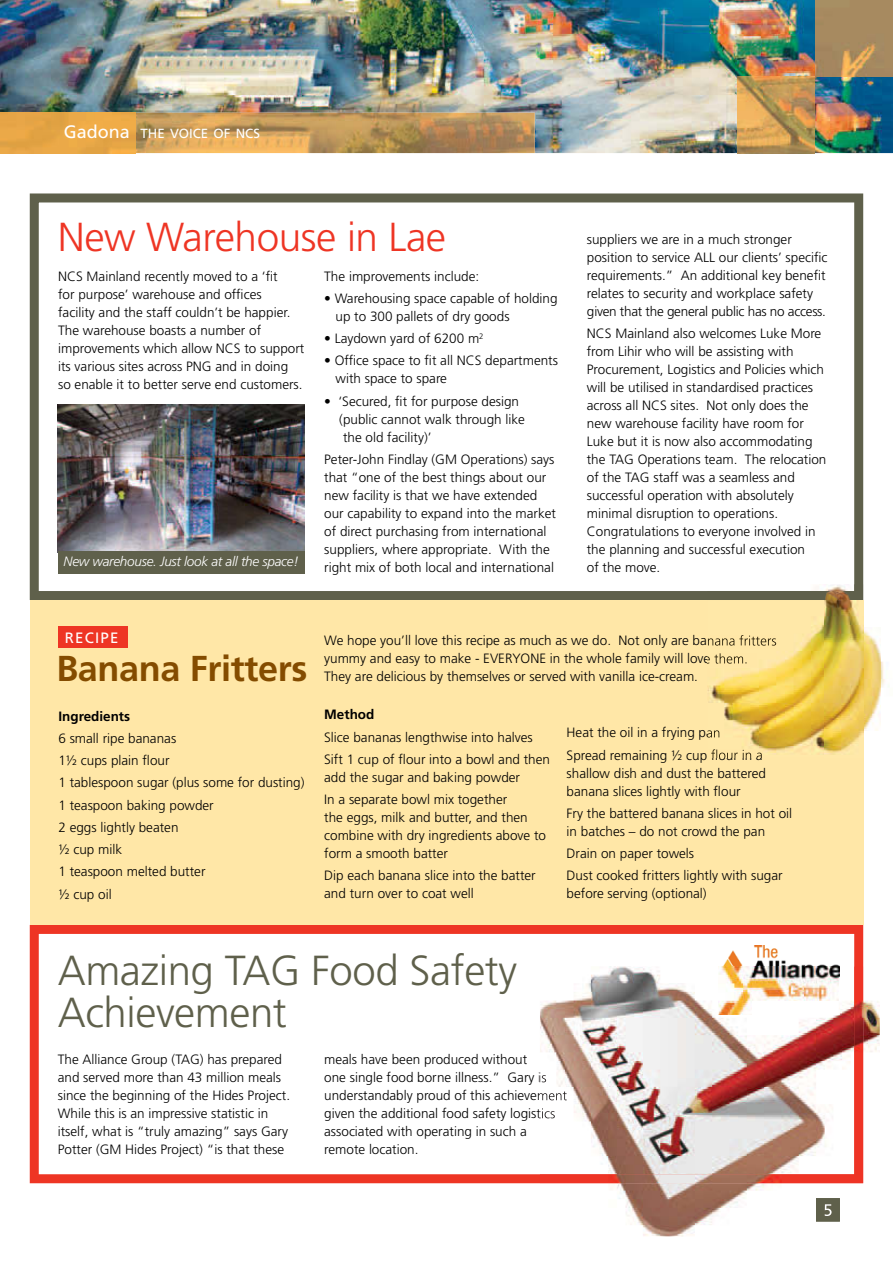
<style>
.page{position:relative;width:893px;height:1263px;background:#fff}
.page>*{position:absolute;margin:0;border:0;box-sizing:border-box;transform-origin:0 0}
.t1{font:300 42px/42px "Frutiger LT Std";letter-spacing:-.01em;color:#5f604b}
.t2{font:300 40.5px "Frutiger LT Std";letter-spacing:-.01em;color:#ee3524}
.t3{font:700 36px "Frutiger LT Std";letter-spacing:-.01em;color:#844c00}
.t4{font:15px "Frutiger LT Std";letter-spacing:.08em;color:#fff}
.t5{font:300 13.5px/18px "Frutiger LT Std";color:#000}
.t6{font:italic 300 13.5px "Frutiger LT Std";letter-spacing:-.02em;color:#fff}
.t7{font:700 13.5px "Frutiger LT Std";color:#000}
.t8{font:13.2px "Frutiger LT Std";color:#fff}
.s1{font-size:18px}
</style>
<div class="page">
<img style="left:0;top:0;width:893px;height:153px">
<img style="left:816px;top:0;width:77px;height:77px">
<img style="left:738px;top:77px;width:76px;height:76px">
<img style="left:136px;top:113px;width:399px;height:40px">
<img style="left:0;top:113px;width:136px;height:40px">
<svg style="left:30px;top:925px;width:833px;height:258px"></svg>
<img style="left:540px;top:966px;width:340px;height:270px">
<img style="left:816px;top:1198px;width:24px;height:23px">
<svg style="left:825px;top:1204px;width:7px;height:12px"></svg>
<img style="left:540px;top:966px;width:323px;height:217px">
<svg style="left:540px;top:1072px;width:7px;height:13px"></svg>
<img style="left:540px;top:1090px;width:27px;height:13px">
<img style="left:540px;top:1108px;width:15px;height:13px">
<svg style="left:30px;top:193px;width:833px;height:407px"></svg>
<img style="left:58px;top:405px;width:246px;height:146px">
<div style="left:58px;top:551px;width:246px;height:23px;background:#5f604b"></div>
<div style="left:30px;top:600px;width:833px;height:325px;background:#ffe7a7"></div>
<div style="left:58px;top:626px;width:70px;height:22px;background:#ee3524"></div>
<img style="left:863px;top:584px;width:1px;height:43px">
<img style="left:863px;top:627px;width:22px;height:130px">
<img style="left:707px;top:584px;width:156px;height:171px">
<img style="left:707px;top:635px;width:70px;height:13px">
<img style="left:707px;top:653px;width:49px;height:13px">
<svg style="left:707px;top:727px;width:12px;height:13px"></svg>
<img style="left:707px;top:749px;width:56px;height:8px">
<p class="t8" style="left:64px;top:126px;width:198px"><span class="s1">Gadona</span> THE VOICE OF NCS</p>
<h2 class="t2" style="left:58px;top:214px;width:390px">New Warehouse in Lae</h2>
<p class="t5" style="left:324px;top:267px;width:157px">The improvements include:</p>
<p class="t5" style="left:335px;top:289px;width:224px;text-indent:-11px">• Warehousing space capable of holding up to 300 pallets of dry goods</p>
<p class="t5" style="left:324px;top:330px;width:161px">• Laydown yard of 6200 m<sup>2</sup></p>
<p class="t5" style="left:335px;top:352px;width:224px;text-indent:-11px">• Office space to fit all NCS departments with space to spare</p>
<p class="t5" style="left:339px;top:392px;width:187px;text-indent:-15px">• ‘Secured, fit for purpose design (public cannot walk through like the old facility)’</p>
<p class="t5" style="left:324px;top:450px;width:233px">Peter-John Findlay (GM Operations) says that “one of the best things about our new facility is that we have extended our capability to expand into the market of direct purchasing from international suppliers, where appropriate. With the right mix of both local and international</p>
<p class="t5" style="left:58px;top:267px;width:248px">NCS Mainland recently moved to a ‘fit<br>for purpose’ warehouse and offices<br>facility and the staff couldn’t be happier.<br>The warehouse boasts a number of improvements which allow NCS to support its various sites across PNG and in doing<br>so enable it to better serve end customers.</p>
<p class="t6" style="left:64px;top:554px;width:236px">New warehouse. Just look at all the space!</p>
<p class="t5" style="left:587px;top:230px;width:242px">suppliers we are in a much stronger position to service ALL our clients’ specific requirements.” An additional key benefit relates to security and workplace safety given that the general public has no access.</p>
<p class="t5" style="left:587px;top:324px;width:241px">NCS Mainland also welcomes Luke More from Lihir who will be assisting with Procurement, Logistics and Policies which will be utilised in standardised practices across all NCS sites. Not only does the new warehouse facility have room for Luke but it is now also accommodating the TAG Operations team. The relocation of the TAG staff was a seamless and successful operation with absolutely minimal disruption to operations.<br>Congratulations to everyone involved in the planning and successful execution<br>of the move.</p>
<p class="t4" style="left:65px;top:629px;width:55px">RECIPE</p>
<h3 class="t3" style="left:56px;top:648px;width:253px">Banana Fritters</h3>
<p class="t7" style="left:58px;top:708px;width:73px">Ingredients</p>
<p class="t5" style="left:58px;top:727px;width:248px;line-height:22.2px">6 small ripe bananas<br>1½ cups plain flour<br>1 tablespoon sugar (plus some for dusting)<br>1 teaspoon baking powder<br>2 eggs lightly beaten<br>½ cup milk<br>1 teaspoon melted butter<br>½ cup oil</p>
<p class="t5" style="left:324px;top:632px;width:454px">We hope you’ll love this recipe as much as we do. Not only are banana fritters yummy and easy to make - EVERYONE in the whole family will love them.<br>They are delicious by themselves or served with vanilla ice-cream.</p>
<p class="t7" style="left:324px;top:707px;width:52px">Method</p>
<p class="t5" style="left:324px;top:726px;width:227px;line-height:22.2px">Slice bananas lengthwise into halves<br>Sift 1 cup of flour into a bowl and then</p>
<p class="t5" style="left:324px;top:766px;width:197px;line-height:22.2px">add the sugar and baking powder<br>In a separate bowl mix together</p>
<p class="t5" style="left:324px;top:809px;width:223px">the eggs, milk and butter, and then combine with dry ingredients above to form a smooth batter</p>
<p class="t5" style="left:324px;top:867px;width:213px">Dip each banana slice into the batter and turn over to coat well</p>
<p class="t5" style="left:567px;top:722px;width:198px;line-height:22.2px">Heat the oil in a frying pan<br>Spread remaining ½ cup flour in a</p>
<p class="t5" style="left:567px;top:764px;width:201px">shallow dish and dust the battered banana slices lightly with flour</p>
<p class="t5" style="left:567px;top:804px;width:227px">Fry the battered banana slices in hot oil in batches – do not crowd the pan</p>
<p class="t5" style="left:567px;top:842px;width:218px;line-height:22.2px">Drain on paper towels<br>Dust cooked fritters lightly with sugar</p>
<p class="t5" style="left:567px;top:885px;width:142px">before serving (optional)</p>
<h1 class="t1" style="left:58px;top:950px;width:461px">Amazing TAG Food Safety<br>Achievement</h1>
<p class="t5" style="left:324px;top:1051px;width:244px">meals have been produced without<br>one single food borne illness.” Gary is understandably proud of this achievement given the additional food safety logistics associated with operating in such a remote location.</p>
<p class="t5" style="left:58px;top:1051px;width:234px">The Alliance Group (TAG) has prepared and served more than 43 million meals since the beginning of the Hides Project.<br>While this is an impressive statistic in itself, what is “truly amazing” says Gary Potter (GM Hides Project) “is that these</p>
</div>
